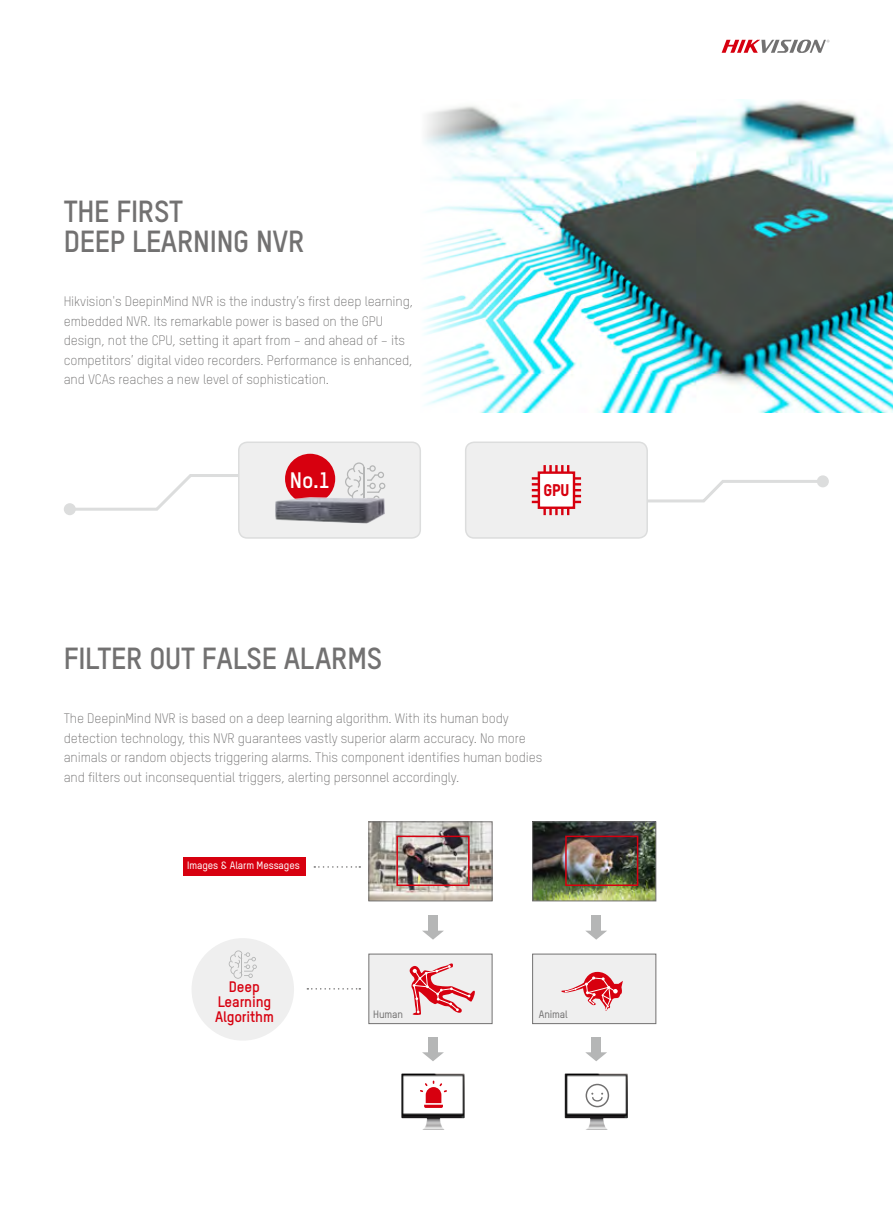
<style>
.page{position:relative;width:893px;height:1212px;background:#fff}
.page>*{position:absolute;margin:0;border:0;box-sizing:border-box;transform-origin:0 0}
.t1{font:700 30px/30px "TSTARPRO";letter-spacing:-.01em;color:#727171}
.t2{font:700 22.05px "TSTARPRO";color:#fff}
.t3{font:800 16.65px "TSTARPRO";color:#d7000f}
.t4{font:700 15px/15px "TSTARPRO";letter-spacing:-.01em;color:#d7000f;text-align:center}
.t5{font:300 13.5px/19.5px "TSTARPRO";letter-spacing:-.01em;color:#727171}
.t6{font:500 10.5px "TSTARPRO";letter-spacing:-.01em;color:#fff}
.t7{font:500 10.5px "TSTARPRO";letter-spacing:-.01em;color:#727171}
</style>
<div class="page">
<svg style="left:722px;top:40px;width:107px;height:13px"></svg>
<img style="left:401px;top:1073px;width:64px;height:57px">
<div style="left:192px;top:938px;width:102px;height:102px;background:#efefef;border-radius:50%"></div>
<div style="left:369px;top:954px;width:123px;height:70px;background:#efefef;border:1px solid #727171"></div>
<div style="left:532px;top:954px;width:124px;height:70px;background:#efefef;border:1px solid #727171"></div>
<div style="left:183px;top:857px;width:122px;height:18px;background:#d7000f"></div>
<svg style="left:76px;top:474px;width:162px;height:37px"></svg>
<div style="left:64px;top:503px;width:12px;height:12px;background:#dcdddd;border-radius:50%"></div>
<div style="left:239px;top:442px;width:181px;height:96px;background:#efefef;border-radius:9px"></div>
<div style="left:238px;top:441px;width:183px;height:98px;border:2px solid #dcdddd;border-radius:9px"></div>
<div style="left:285px;top:454px;width:50px;height:50px;background:#d7000f;border-radius:50%"></div>
<img style="left:425px;top:99px;width:468px;height:313px">
<svg style="left:345px;top:462px;width:40px;height:34px"></svg>
<img style="left:275px;top:496px;width:110px;height:28px">
<svg style="left:648px;top:478px;width:178px;height:25px"></svg>
<div style="left:817px;top:475px;width:12px;height:12px;background:#dcdddd;border-radius:50%"></div>
<div style="left:466px;top:442px;width:181px;height:96px;background:#efefef;border-radius:9px"></div>
<div style="left:465px;top:441px;width:183px;height:98px;border:2px solid #dcdddd;border-radius:9px"></div>
<svg style="left:532px;top:465px;width:49px;height:50px"></svg>
<svg style="left:229px;top:950px;width:28px;height:29px"></svg>
<img style="left:371px;top:823px;width:119px;height:76px">
<div style="left:369px;top:821px;width:123px;height:80px;border:1px solid #727171"></div>
<img style="left:534px;top:823px;width:120px;height:76px">
<div style="left:532px;top:821px;width:124px;height:80px;border:1px solid #727171"></div>
<div style="left:565px;top:835px;width:73px;height:51px;border:2px solid #d7000f"></div>
<div style="left:396px;top:835px;width:74px;height:51px;border:2px solid #d7000f"></div>
<svg style="left:420px;top:1080px;width:27px;height:28px"></svg>
<svg style="left:409px;top:963px;width:66px;height:52px"></svg>
<svg style="left:561px;top:972px;width:62px;height:39px"></svg>
<div style="left:428px;top:1037px;width:10px;height:19px;background:#b5b6b6"></div>
<svg style="left:422px;top:1052px;width:22px;height:9px"></svg>
<div style="left:428px;top:915px;width:10px;height:19px;background:#b5b6b6"></div>
<svg style="left:423px;top:931px;width:20px;height:9px"></svg>
<div style="left:591px;top:1037px;width:10px;height:19px;background:#b5b6b6"></div>
<svg style="left:585px;top:1052px;width:22px;height:9px"></svg>
<div style="left:591px;top:915px;width:10px;height:19px;background:#b5b6b6"></div>
<svg style="left:586px;top:931px;width:21px;height:9px"></svg>
<svg style="left:314px;top:866px;width:46px;height:2px"></svg>
<svg style="left:307px;top:988px;width:53px;height:1px"></svg>
<img style="left:565px;top:1073px;width:63px;height:57px">
<svg style="left:586px;top:1084px;width:22px;height:22px"></svg>
<div style="left:586px;top:1084px;width:23px;height:23px;border:1px solid #727171;border-radius:50%"></div>
<svg style="left:591px;top:1093px;width:12px;height:9px"></svg>
<h1 class="t1" style="left:64px;top:195px;width:242px">THE FIRST<br>DEEP LEARNING NVR</h1>
<p class="t5" style="left:64px;top:291px;width:351px">Hikvision's DeepinMind NVR is the industry’s first deep learning, embedded NVR. Its remarkable power is based on the GPU design, not the CPU, setting it apart from – and ahead of – its competitors’ digital video recorders. Performance is enhanced, and VCAs reaches a new level of sophistication.</p>
<h2 class="t2" style="left:290px;top:465px;width:42px">No.1</h2>
<h1 class="t1" style="left:64px;top:642px;width:320px">FILTER OUT FALSE ALARMS</h1>
<p class="t3" style="left:543px;top:479px;width:28px">GPU</p>
<p class="t5" style="left:64px;top:708px;width:480px">The DeepinMind NVR is based on a deep learning algorithm. With its human body detection technology, this NVR guarantees vastly superior alarm accuracy. No more animals or random objects triggering alarms. This component identifies human bodies and filters out inconsequential triggers, alerting personnel accordingly.</p>
<p class="t6" style="left:187px;top:858px;width:114px">Images &amp; Alarm Messages</p>
<p class="t4" style="left:215px;top:978px;width:60px">Deep<br>Learning<br>Algorithm</p>
<p class="t7" style="left:373px;top:1007px;width:31px">Human</p>
<p class="t7" style="left:539px;top:1007px;width:30px">Animal</p>
</div>
